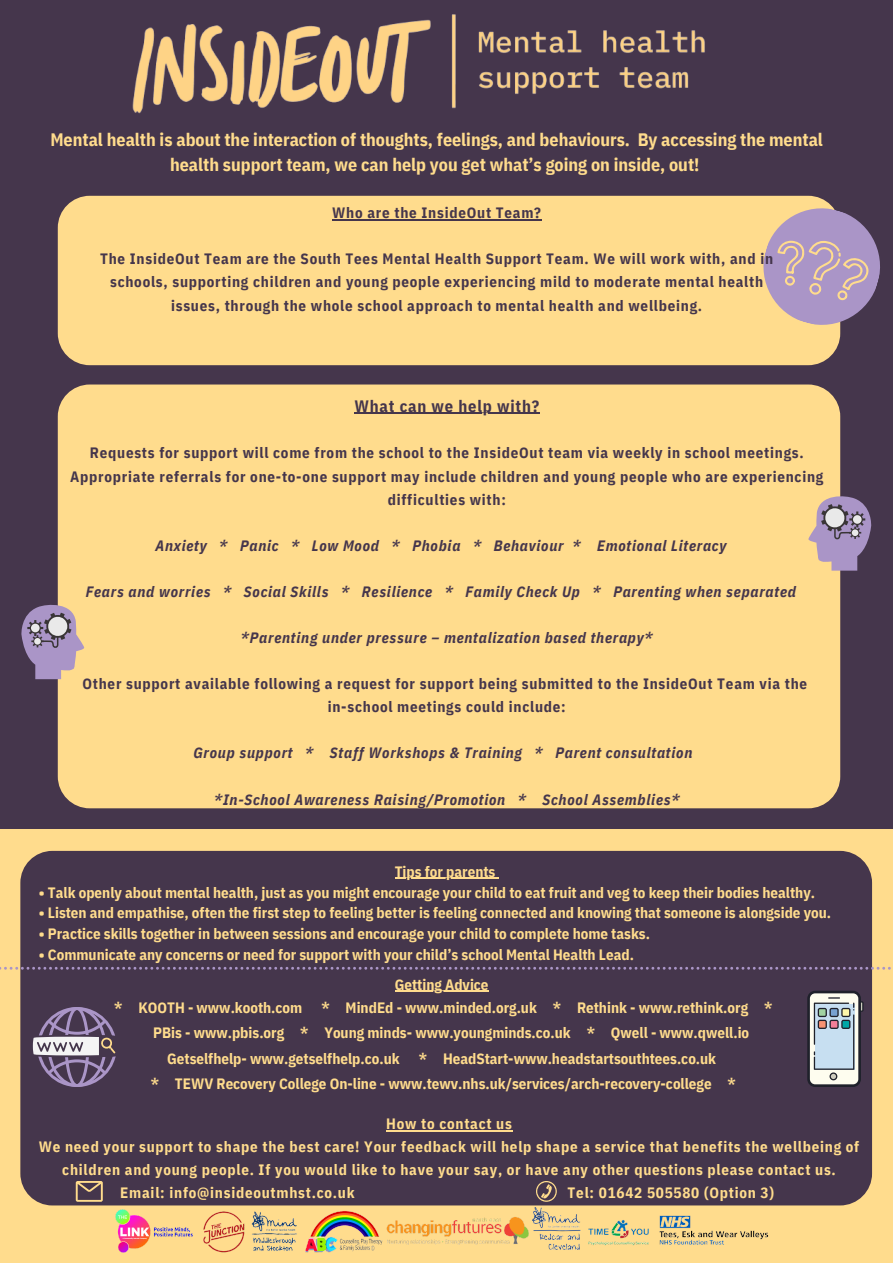
<style>
.page{position:relative;width:893px;height:1263px;background:#fff}
.page>*{position:absolute;margin:0;border:0;box-sizing:border-box;transform-origin:0 0}
.t1{font:700 18px/24.8px "IBM Plex Sans Cond";color:#ffdc8d;text-align:center}
.t2{font:700 16.5px "IBM Plex Sans Cond";letter-spacing:.05em;color:#45364c}
.t3{font:700 15px "IBM Plex Sans Cond";color:#ffdc8d}
.t4{font:700 15px/23.1px "IBM Plex Sans Cond";letter-spacing:.05em;color:#45364c;text-align:center}
.t5{font:italic 700 15px "IBM Plex Sans Cond";letter-spacing:.05em;color:#45364c}
.t6{font:700 15px/23.1px "IBM Plex Sans Cond";letter-spacing:.05em;color:#ffdc8d;text-align:center}
</style>
<div class="page">
<div style="left:0;top:829px;width:893px;height:434px;background:#ffdc8d"></div>
<div style="left:0;top:0;width:893px;height:196px;background:#45364c"></div>
<img style="left:132px;top:14px;width:573px;height:100px">
<div style="left:0;top:359px;width:893px;height:470px;background:#45364c"></div>
<div style="left:0;top:195px;width:893px;height:170px;background:#45364c"></div>
<div style="left:58px;top:196px;width:782px;height:169px;background:#ffdc8d;border-radius:32px"></div>
<svg style="left:750px;top:195px;width:130px;height:143px"></svg>
<div style="left:58px;top:384px;width:782px;height:424px;background:#ffdc8d;border-radius:32px"></div>
<svg style="left:808px;top:493px;width:64px;height:78px"></svg>
<hr style="left:354px;top:413px;width:186px;height:1px;background:#45364c">
<svg style="left:21px;top:602px;width:64px;height:77px"></svg>
<div style="left:20px;top:851px;width:852px;height:354px;background:#45364c;border-radius:32px"></div>
<svg style="left:536px;top:1181px;width:20px;height:21px"></svg>
<svg style="left:76px;top:1181px;width:27px;height:21px"></svg>
<svg style="left:32px;top:1007px;width:84px;height:80px"></svg>
<svg style="left:807px;top:991px;width:56px;height:96px;background:#a8b1b6"></svg>
<svg style="left:0;top:967px;width:891px;height:3px"></svg>
<img style="left:115px;top:1210px;width:77px;height:42px">
<img style="left:192px;top:1205px;width:42px;height:48px">
<img style="left:234px;top:1205px;width:81px;height:48px">
<img style="left:305px;top:1210px;width:77px;height:42px">
<img style="left:382px;top:1205px;width:149px;height:40px">
<img style="left:533px;top:1207px;width:44px;height:43px">
<img style="left:577px;top:1205px;width:82px;height:45px">
<img style="left:659px;top:1215px;width:109px;height:29px">
<hr style="left:332px;top:219px;width:210px;height:1px;background:#45364c">
<hr style="left:386px;top:1130px;width:127px;height:1px;background:#ffdc8d">
<hr style="left:395px;top:991px;width:93px;height:1px;background:#ffdc8d">
<hr style="left:395px;top:878px;width:100px;height:1px;background:#ffdc8d">
<p class="t1" style="left:50px;top:127px;width:774px">Mental health is about the interaction of thoughts, feelings, and behaviours. By accessing the mental health support team, we can help you get what’s going on inside, out!</p>
<p class="t4" style="left:332px;top:201px;width:210px">Who are the InsideOut Team?</p>
<p class="t4" style="left:100px;top:247px;width:674px">The InsideOut Team are the South Tees Mental Health Support Team. We will work with, and in schools, supporting children and young people experiencing mild to moderate mental health issues, through the whole school approach to mental health and wellbeing.</p>
<p class="t2" style="left:354px;top:395px;width:186px">What can we help with?</p>
<p class="t4" style="left:70px;top:441px;width:754px">Requests for support will come from the school to the InsideOut team via weekly in school meetings.<br>Appropriate referrals for one-to-one support may include children and young people who are experiencing difficulties with:</p>
<p class="t5" style="left:155px;top:535px;width:572px">Anxiety * Panic * Low Mood * Phobia * Behaviour * Emotional Literacy</p>
<p class="t5" style="left:86px;top:581px;width:711px">Fears and worries * Social Skills * Resilience * Family Check Up * Parenting when separated</p>
<p class="t5" style="left:241px;top:628px;width:413px">*Parenting under pressure – mentalization based therapy*</p>
<p class="t4" style="left:82px;top:672px;width:726px">Other support available following a request for support being submitted to the InsideOut Team via the</p>
<p class="t4" style="left:328px;top:695px;width:240px">in-school meetings could include:</p>
<p class="t5" style="left:193px;top:743px;width:500px">Group support * Staff Workshops &amp; Training * Parent consultation</p>
<p class="t5" style="left:214px;top:789px;width:467px">*In-School Awareness Raising/Promotion * School Assemblies*</p>
<p class="t3" style="left:395px;top:861px;width:102px">Tips for parents</p>
<p class="t3" style="left:39px;top:882px;width:777px">• Talk openly about mental health, just as you might encourage your child to eat fruit and veg to keep their bodies healthy.</p>
<p class="t3" style="left:39px;top:903px;width:794px">• Listen and empathise, often the first step to feeling better is feeling connected and knowing that someone is alongside you.</p>
<p class="t3" style="left:39px;top:924px;width:612px">• Practice skills together in between sessions and encourage your child to complete home tasks.</p>
<p class="t3" style="left:39px;top:945px;width:596px">• Communicate any concerns or need for support with your child’s school Mental Health Lead.</p>
<p class="t3" style="left:395px;top:974px;width:95px">Getting Advice</p>
<p class="t3" style="left:114px;top:997px;width:190px">* KOOTH - www.kooth.com</p>
<p class="t3" style="left:321px;top:997px;width:452px">* MindEd - www.minded.org.uk * Rethink - www.rethink.org *</p>
<p class="t3" style="left:153px;top:1023px;width:597px">PBis - www.pbis.org * Young minds- www.youngminds.co.uk * Qwell - www.qwell.io</p>
<p class="t3" style="left:167px;top:1048px;width:234px">Getselfhelp- www.getselfhelp.co.uk</p>
<p class="t3" style="left:419px;top:1048px;width:299px">* HeadStart-www.headstartsouthtees.co.uk</p>
<p class="t3" style="left:151px;top:1073px;width:586px">* TEWV Recovery College On-line - www.tewv.nhs.uk/services/arch-recovery-college *</p>
<p class="t6" style="left:386px;top:1112px;width:127px">How to contact us</p>
<p class="t6" style="left:39px;top:1135px;width:822px">We need your support to shape the best care! Your feedback will help shape a service that benefits the wellbeing of children and young people. If you would like to have your say, or have any other questions please contact us.</p>
<p class="t6" style="left:120px;top:1181px;width:236px">Email: info@insideoutmhst.co.uk</p>
<p class="t6" style="left:567px;top:1181px;width:208px">Tel: 01642 505580 (Option 3)</p>
</div>
